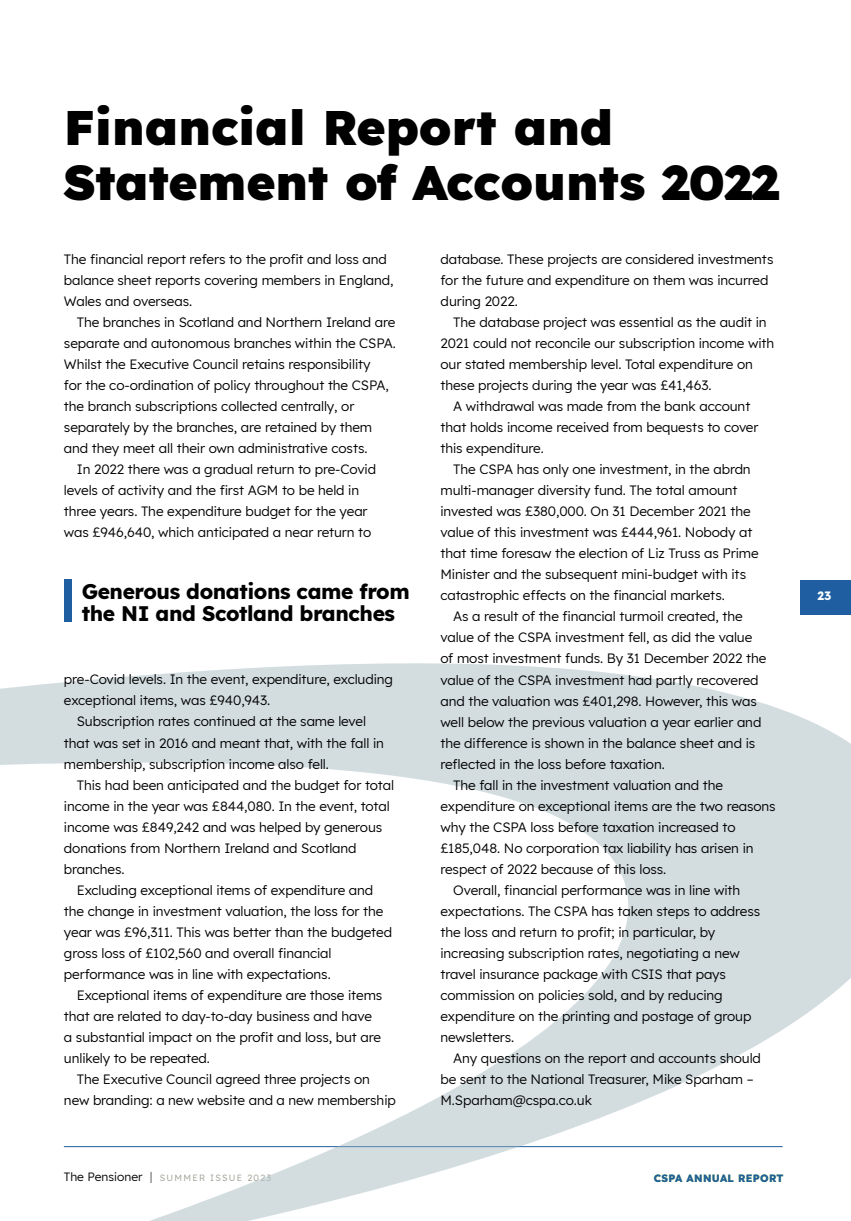
<style>
.page{position:relative;width:851px;height:1221px;background:#fff}
.page>*{position:absolute;margin:0;border:0;box-sizing:border-box;transform-origin:0 0}
.t1{font:900 48.6px/55.5px "Lexend";letter-spacing:-.005em;color:#000}
.t2{font:700 21px/22.5px "Lexend";letter-spacing:-.02em;color:#000}
.t3{font:13.5px/21px "Lexend";letter-spacing:-.005em;color:#000}
.t4{font:700 12px "Lexend";color:#fff}
.t5{font:700 10.5px "Lexend";letter-spacing:.03em;color:#1f5fa1}
.t6{font:9px "Lexend";letter-spacing:.14em;color:#9c9a8f}
.s1{font-size:12px;color:#000}
.s2{font-family:"Shift";font-weight:300;font-size:12px;color:#000}
</style>
<div class="page">
<div style="left:800px;top:580px;width:50px;height:34px;background:#1f5fa1"></div>
<svg style="left:1px;top:663px;width:849px;height:557px"></svg>
<svg style="left:0;top:688px;width:1px;height:77px"></svg>
<div style="left:64px;top:579px;width:7px;height:42px;background:#1f5fa1"></div>
<h1 class="t1" style="left:64px;top:97px;width:716px">Financial Report and<br>Statement of Accounts 2022</h1>
<p class="t3" style="left:64px;top:248px;width:331px">The financial report refers to the profit and loss and balance sheet reports covering members in England,<br>Wales and overseas.</p>
<p class="t3" style="left:64px;top:311px;width:333px;text-indent:13px">The branches in Scotland and Northern Ireland are separate and autonomous branches within the CSPA.<br>Whilst the Executive Council retains responsibility<br>for the co-ordination of policy throughout the CSPA, the branch subscriptions collected centrally, or separately by the branches, are retained by them and they meet all their own administrative costs.</p>
<p class="t3" style="left:64px;top:458px;width:313px;text-indent:13px">In 2022 there was a gradual return to pre-Covid levels of activity and the first AGM to be held in three years. The expenditure budget for the year was £946,640, which anticipated a near return to</p>
<h2 class="t2" style="left:82px;top:578px;width:329px">Generous donations came from the NI and Scotland branches</h2>
<p class="t3" style="left:64px;top:668px;width:330px">pre-Covid levels. In the event, expenditure, excluding</p>
<p class="t3" style="left:64px;top:689px;width:208px">exceptional items, was £940,943.</p>
<p class="t3" style="left:77px;top:710px;width:291px">Subscription rates continued at the same level</p>
<p class="t3" style="left:64px;top:731px;width:321px">that was set in 2016 and meant that, with the fall in</p>
<p class="t3" style="left:64px;top:752px;width:266px">membership, subscription income also fell.</p>
<p class="t3" style="left:77px;top:773px;width:319px">This had been anticipated and the budget for total</p>
<p class="t3" style="left:64px;top:794px;width:327px">income in the year was £844,080. In the event, total</p>
<p class="t3" style="left:64px;top:815px;width:320px">income was £849,242 and was helped by generous</p>
<p class="t3" style="left:64px;top:836px;width:294px">donations from Northern Ireland and Scotland</p>
<p class="t3" style="left:64px;top:857px;width:62px">branches.</p>
<p class="t3" style="left:77px;top:878px;width:298px">Excluding exceptional items of expenditure and</p>
<p class="t3" style="left:64px;top:899px;width:321px">the change in investment valuation, the loss for the</p>
<p class="t3" style="left:64px;top:920px;width:329px">year was £96,311. This was better than the budgeted</p>
<p class="t3" style="left:64px;top:941px;width:269px">gross loss of £102,560 and overall financial</p>
<p class="t3" style="left:64px;top:962px;width:268px">performance was in line with expectations.</p>
<p class="t3" style="left:77px;top:983px;width:307px">Exceptional items of expenditure are those items</p>
<p class="t3" style="left:64px;top:1004px;width:309px">that are related to day-to-day business and have</p>
<p class="t3" style="left:64px;top:1025px;width:318px">a substantial impact on the profit and loss, but are</p>
<p class="t3" style="left:64px;top:1046px;width:147px">unlikely to be repeated.</p>
<p class="t3" style="left:77px;top:1067px;width:295px">The Executive Council agreed three projects on</p>
<p class="t3" style="left:64px;top:1088px;width:333px">new branding: a new website and a new membership</p>
<p class="t3" style="left:440px;top:248px;width:334px">database. These projects are considered investments for the future and expenditure on them was incurred during 2022.</p>
<p class="t3" style="left:453px;top:311px;width:315px">The database project was essential as the audit in</p>
<p class="t3" style="left:440px;top:332px;width:335px">2021 could not reconcile our subscription income with</p>
<p class="t3" style="left:440px;top:353px;width:314px">our stated membership level. Total expenditure on</p>
<p class="t3" style="left:440px;top:374px;width:272px">these projects during the year was £41,463.</p>
<p class="t3" style="left:453px;top:395px;width:298px">A withdrawal was made from the bank account</p>
<p class="t3" style="left:440px;top:416px;width:319px">that holds income received from bequests to cover</p>
<p class="t3" style="left:440px;top:437px;width:105px">this expenditure.</p>
<p class="t3" style="left:453px;top:458px;width:299px">The CSPA has only one investment, in the abrdn</p>
<p class="t3" style="left:440px;top:479px;width:298px">multi-manager diversity fund. The total amount</p>
<p class="t3" style="left:440px;top:500px;width:312px">invested was £380,000. On 31 December 2021 the</p>
<p class="t3" style="left:440px;top:521px;width:313px">value of this investment was £444,961. Nobody at</p>
<p class="t3" style="left:440px;top:542px;width:320px">that time foresaw the election of Liz Truss as Prime</p>
<p class="t3" style="left:440px;top:563px;width:307px">Minister and the subsequent mini-budget with its</p>
<p class="t3" style="left:440px;top:584px;width:286px">catastrophic effects on the financial markets.</p>
<p class="t3" style="left:453px;top:605px;width:291px">As a result of the financial turmoil created, the</p>
<p class="t3" style="left:440px;top:626px;width:313px">value of the CSPA investment fell, as did the value</p>
<p class="t3" style="left:440px;top:647px;width:327px">of most investment funds. By 31 December 2022 the</p>
<p class="t3" style="left:440px;top:668px;width:319px">value of the CSPA investment had partly recovered</p>
<p class="t3" style="left:440px;top:689px;width:318px">and the valuation was £401,298. However, this was</p>
<p class="t3" style="left:440px;top:710px;width:322px">well below the previous valuation a year earlier and</p>
<p class="t3" style="left:440px;top:731px;width:316px">the difference is shown in the balance sheet and is</p>
<p class="t3" style="left:440px;top:752px;width:226px">reflected in the loss before taxation.</p>
<p class="t3" style="left:453px;top:773px;width:271px">The fall in the investment valuation and the</p>
<p class="t3" style="left:440px;top:794px;width:337px">expenditure on exceptional items are the two reasons</p>
<p class="t3" style="left:440px;top:815px;width:296px">why the CSPA loss before taxation increased to</p>
<p class="t3" style="left:440px;top:836px;width:314px">£185,048. No corporation tax liability has arisen in</p>
<p class="t3" style="left:440px;top:857px;width:227px">respect of 2022 because of this loss.</p>
<p class="t3" style="left:453px;top:878px;width:288px">Overall, financial performance was in line with</p>
<p class="t3" style="left:440px;top:899px;width:321px">expectations. The CSPA has taken steps to address</p>
<p class="t3" style="left:440px;top:920px;width:276px">the loss and return to profit; in particular, by</p>
<p class="t3" style="left:440px;top:941px;width:301px">increasing subscription rates, negotiating a new</p>
<p class="t3" style="left:440px;top:962px;width:287px">travel insurance package with CSIS that pays</p>
<p class="t3" style="left:440px;top:983px;width:284px">commission on policies sold, and by reducing</p>
<p class="t3" style="left:440px;top:1004px;width:312px">expenditure on the printing and postage of group</p>
<p class="t3" style="left:440px;top:1025px;width:75px">newsletters.</p>
<p class="t3" style="left:453px;top:1046px;width:309px">Any questions on the report and accounts should</p>
<p class="t3" style="left:440px;top:1067px;width:315px">be sent to the National Treasurer, Mike Sparham –</p>
<p class="t3" style="left:440px;top:1088px;width:153px">M.Sparham@cspa.co.uk</p>
<p class="t6" style="left:64px;top:1171px;width:209px"><span class="s1">The Pensioner</span> <span class="s2">|</span> SUMMER ISSUE 2023</p>
<p class="t5" style="left:654px;top:1169px;width:131px">CSPA ANNUAL REPORT</p>
<p class="t4" style="left:817px;top:586px;width:15px">23</p>
</div>
